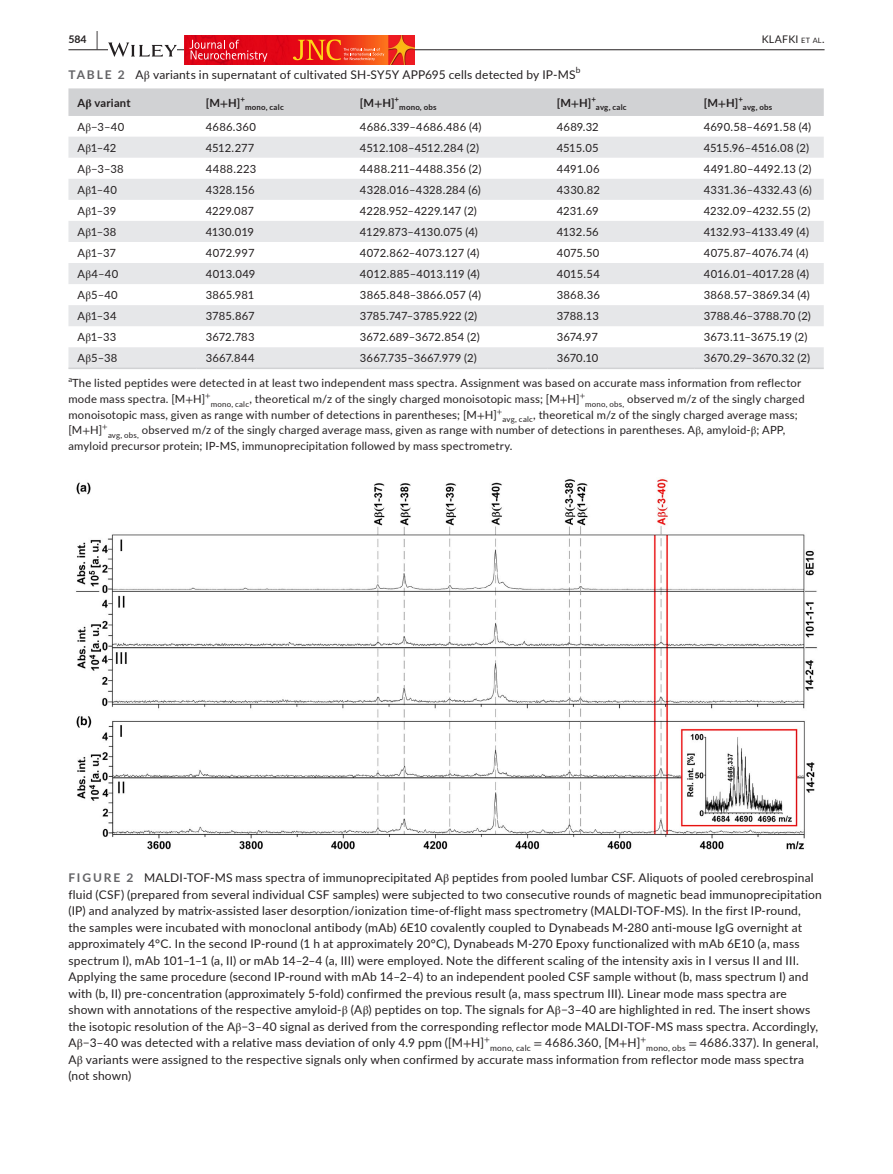
<style>
.page{position:relative;width:893px;height:1174px;background:#fff}
.page>*{position:absolute;margin:0;border:0;box-sizing:border-box;transform-origin:0 0}
.t1{font:12px/16.5px "Lato";letter-spacing:.015em;color:#231f20}
.t2{font:11.25px/15.8px "Lato";letter-spacing:.015em;color:#231f20}
.t3{font:11.25px "Lato";letter-spacing:-.01em;color:#231f20}
.t4{font:700 11.25px "Lato";letter-spacing:.015em;color:#231f20}
.t5{font:11.25px "Lato";letter-spacing:-.005em;color:#231f20}
.t6{font:11.25px "Lato";letter-spacing:-.02em;color:#231f20}
.t7{font:10.5px "Lato";letter-spacing:.025em;color:#231f20}
.t8{font:700 10.5px "Lato";color:#231f20}
.t9{font:8.4px "Lato";color:#231f20}
.t10{font:8.4px "STIX";color:#231f20}
.t11{font:700 7.8px/8.7px "Lato";letter-spacing:.025em;color:#231f20}
.t12{font:7.8px "STIX";color:#231f20}
.t13{font:7.8px "Lato";color:#231f20}
.s1{font-size:19.5px}
.s2{font-size:7.35px}
.s3{font-weight:700;color:#636366}
.s4{font-family:"STIX"}
</style>
<div class="page">
<hr style="left:68px;top:49px;width:756px;height:1px;background:#231f20">
<svg style="left:108px;top:42px;width:69px;height:15px"></svg>
<img style="left:185px;top:35px;width:230px;height:29px">
<svg style="left:189px;top:40px;width:78px;height:22px;background:#e32e3c"></svg>
<svg style="left:293px;top:39px;width:91px;height:22px;background:#f04d22"></svg>
<div style="left:68px;top:88px;width:756px;height:28px;background:#d1d2d4"></div>
<svg style="left:68px;top:137px;width:756px;height:230px;fill:#e6e7e9"></svg>
<hr style="left:68px;top:367px;width:129px;height:2px;background:#d1d2d4">
<hr style="left:197px;top:367px;width:154px;height:2px;background:#d1d2d4">
<hr style="left:351px;top:367px;width:197px;height:2px;background:#d1d2d4">
<hr style="left:548px;top:367px;width:147px;height:2px;background:#d1d2d4">
<hr style="left:695px;top:367px;width:129px;height:2px;background:#d1d2d4">
<img style="left:76px;top:477px;width:741px;height:373px">
<p class="t8" style="left:68px;top:31px;width:31px">584 <span class="s1">|</span></p>
<p class="t7" style="left:762px;top:31px;width:64px">KLAFKI <span class="s2">et al</span>.</p>
<p class="t1" style="left:68px;top:66px;width:509px"><span class="s3">TABLE 2</span> A<span class="s4">β</span> variants in supernatant of cultivated SH-SY5Y APP695 cells detected by IP-MS</p>
<p class="t9" style="left:576px;top:64px;width:6px">b</p>
<p class="t4" style="left:77px;top:94px;width:55px">A<span class="s4">β</span> variant</p>
<p class="t4" style="left:206px;top:94px;width:36px">[M<span class="s4">+</span>H]</p>
<p class="t11" style="left:240px;top:94px;width:6px">+</p>
<p class="t11" style="left:245px;top:103px;width:40px">mono, calc</p>
<p class="t4" style="left:360px;top:94px;width:36px">[M<span class="s4">+</span>H]</p>
<p class="t11" style="left:395px;top:94px;width:6px">+</p>
<p class="t11" style="left:399px;top:103px;width:39px">mono, obs</p>
<p class="t4" style="left:557px;top:94px;width:36px">[M<span class="s4">+</span>H]</p>
<p class="t11" style="left:596px;top:94px;width:32px;text-indent:-5px">+<br>avg, calc</p>
<p class="t4" style="left:704px;top:94px;width:36px">[M<span class="s4">+</span>H]</p>
<p class="t11" style="left:743px;top:94px;width:31px;text-indent:-5px">+<br>avg, obs</p>
<p class="t2" style="left:77px;top:118px;width:48px">A<span class="s4">β</span>−3–40</p>
<p class="t2" style="left:206px;top:118px;width:52px">4686.360</p>
<p class="t2" style="left:360px;top:118px;width:123px">4686.339–4686.486 (4)</p>
<p class="t2" style="left:557px;top:118px;width:44px">4689.32</p>
<p class="t2" style="left:704px;top:118px;width:109px">4690.58–4691.58 (4)</p>
<p class="t2" style="left:77px;top:139px;width:40px">A<span class="s4">β</span>1–42</p>
<p class="t2" style="left:206px;top:139px;width:50px">4512.277</p>
<p class="t2" style="left:360px;top:139px;width:121px">4512.108–4512.284 (2)</p>
<p class="t2" style="left:557px;top:139px;width:43px">4515.05</p>
<p class="t3" style="left:704px;top:140px;width:107px">4515.96–4516.08 (2)</p>
<p class="t2" style="left:77px;top:160px;width:48px">A<span class="s4">β</span>−3–38</p>
<p class="t2" style="left:206px;top:160px;width:52px">4488.223</p>
<p class="t2" style="left:360px;top:160px;width:123px">4488.211–4488.356 (2)</p>
<p class="t2" style="left:557px;top:160px;width:44px">4491.06</p>
<p class="t2" style="left:704px;top:160px;width:109px">4491.80–4492.13 (2)</p>
<p class="t2" style="left:77px;top:181px;width:41px">A<span class="s4">β</span>1–40</p>
<p class="t2" style="left:206px;top:181px;width:50px">4328.156</p>
<p class="t2" style="left:360px;top:181px;width:122px">4328.016–4328.284 (6)</p>
<p class="t2" style="left:557px;top:181px;width:45px">4330.82</p>
<p class="t2" style="left:704px;top:181px;width:109px">4331.36–4332.43 (6)</p>
<p class="t2" style="left:77px;top:202px;width:40px">A<span class="s4">β</span>1–39</p>
<p class="t2" style="left:206px;top:202px;width:50px">4229.087</p>
<p class="t3" style="left:360px;top:203px;width:119px">4228.952–4229.147 (2)</p>
<p class="t2" style="left:557px;top:202px;width:43px">4231.69</p>
<p class="t2" style="left:704px;top:202px;width:108px">4232.09–4232.55 (2)</p>
<p class="t2" style="left:77px;top:223px;width:40px">A<span class="s4">β</span>1–38</p>
<p class="t2" style="left:206px;top:223px;width:50px">4130.019</p>
<p class="t5" style="left:360px;top:224px;width:120px">4129.873–4130.075 (4)</p>
<p class="t2" style="left:557px;top:223px;width:44px">4132.56</p>
<p class="t3" style="left:704px;top:224px;width:107px">4132.93–4133.49 (4)</p>
<p class="t2" style="left:77px;top:245px;width:40px">A<span class="s4">β</span>1–37</p>
<p class="t2" style="left:206px;top:245px;width:50px">4072.997</p>
<p class="t2" style="left:360px;top:245px;width:121px">4072.862–4073.127 (4)</p>
<p class="t2" style="left:557px;top:245px;width:44px">4075.50</p>
<p class="t3" style="left:704px;top:245px;width:106px">4075.87–4076.74 (4)</p>
<p class="t2" style="left:77px;top:266px;width:42px">A<span class="s4">β</span>4–40</p>
<p class="t2" style="left:206px;top:266px;width:51px">4013.049</p>
<p class="t2" style="left:360px;top:266px;width:121px">4012.885–4013.119 (4)</p>
<p class="t2" style="left:557px;top:266px;width:45px">4015.54</p>
<p class="t2" style="left:704px;top:266px;width:107px">4016.01–4017.28 (4)</p>
<p class="t2" style="left:77px;top:287px;width:42px">A<span class="s4">β</span>5–40</p>
<p class="t2" style="left:206px;top:287px;width:50px">3865.981</p>
<p class="t2" style="left:360px;top:287px;width:123px">3865.848–3866.057 (4)</p>
<p class="t2" style="left:557px;top:287px;width:45px">3868.36</p>
<p class="t2" style="left:704px;top:287px;width:108px">3868.57–3869.34 (4)</p>
<p class="t2" style="left:77px;top:308px;width:41px">A<span class="s4">β</span>1–34</p>
<p class="t2" style="left:206px;top:308px;width:50px">3785.867</p>
<p class="t2" style="left:360px;top:308px;width:119px">3785.747–3785.922 (2)</p>
<p class="t2" style="left:557px;top:308px;width:44px">3788.13</p>
<p class="t2" style="left:704px;top:308px;width:109px">3788.46–3788.70 (2)</p>
<p class="t2" style="left:77px;top:329px;width:40px">A<span class="s4">β</span>1–33</p>
<p class="t2" style="left:206px;top:329px;width:50px">3672.783</p>
<p class="t2" style="left:360px;top:329px;width:121px">3672.689–3672.854 (2)</p>
<p class="t2" style="left:557px;top:329px;width:43px">3674.97</p>
<p class="t6" style="left:704px;top:329px;width:105px">3673.11–3675.19 (2)</p>
<p class="t2" style="left:77px;top:350px;width:41px">A<span class="s4">β</span>5–38</p>
<p class="t2" style="left:206px;top:350px;width:50px">3667.844</p>
<p class="t2" style="left:360px;top:350px;width:118px">3667.735–3667.979 (2)</p>
<p class="t2" style="left:557px;top:350px;width:43px">3670.10</p>
<p class="t2" style="left:704px;top:350px;width:108px">3670.29–3670.32 (2)</p>
<p class="t13" style="left:68px;top:373px;width:5px">a</p>
<p class="t2" style="left:68px;top:375px;width:734px;text-indent:4px">The listed peptides were detected in at least two independent mass spectra. Assignment was based on accurate mass information from reflector mode mass spectra. [M<span class="s4">+</span>H]</p>
<p class="t12" style="left:205px;top:390px;width:7px">+</p>
<p class="t2" style="left:211px;top:390px;width:370px"><sub>mono,</sub> <sub>calc</sub>, theoretical m/z of the singly charged monoisotopic mass; [M<span class="s4">+</span>H]</p>
<p class="t12" style="left:580px;top:390px;width:7px">+</p>
<p class="t2" style="left:585px;top:390px;width:221px"><sub>mono,</sub> <sub>obs,</sub> observed m/z of the singly charged</p>
<p class="t2" style="left:68px;top:406px;width:430px">monoisotopic mass, given as range with number of detections in parentheses; [M<span class="s4">+</span>H]</p>
<p class="t12" style="left:497px;top:405px;width:7px">+</p>
<p class="t2" style="left:503px;top:406px;width:296px"><sub>avg,</sub> <sub>calc</sub>, theoretical m/z of the singly charged average mass;</p>
<p class="t2" style="left:68px;top:422px;width:35px">[M<span class="s4">+</span>H]</p>
<p class="t12" style="left:102px;top:421px;width:7px">+</p>
<p class="t2" style="left:68px;top:422px;width:718px;text-indent:40px"><sub>avg,</sub> <sub>obs,</sub> observed m/z of the singly charged average mass, given as range with number of detections in parentheses. A<span class="s4">β</span>, amyloid-<span class="s4">β</span>; APP, amyloid precursor protein; IP-MS, immunoprecipitation followed by mass spectrometry.</p>
<p class="t1" style="left:68px;top:869px;width:755px"><span class="s3">FIGURE 2</span> MALDI-TOF-MS mass spectra of immunoprecipitated A<span class="s4">β</span> peptides from pooled lumbar CSF. Aliquots of pooled cerebrospinal fluid (CSF) (prepared from several individual CSF samples) were subjected to two consecutive rounds of magnetic bead immunoprecipitation (IP) and analyzed by matrix-assisted laser desorption/ionization time-of-flight mass spectrometry (MALDI-TOF-MS). In the first IP-round,<br>the samples were incubated with monoclonal antibody (mAb) 6E10 covalently coupled to Dynabeads M-280 anti-mouse IgG overnight at approximately 4°C. In the second IP-round (1 h at approximately 20°C), Dynabeads M-270 Epoxy functionalized with mAb 6E10 (a, mass spectrum I), mAb 101–1–1 (a, II) or mAb 14–2–4 (a, III) were employed. Note the different scaling of the intensity axis in I versus II and III.<br>Applying the same procedure (second IP-round with mAb 14–2–4) to an independent pooled CSF sample without (b, mass spectrum I) and with (b, II) pre-concentration (approximately 5-fold) confirmed the previous result (a, mass spectrum III). Linear mode mass spectra are shown with annotations of the respective amyloid-<span class="s4">β</span> (A<span class="s4">β</span>) peptides on top. The signals for A<span class="s4">β</span>−3–40 are highlighted in red. The insert shows the isotopic resolution of the A<span class="s4">β</span>−3–40 signal as derived from the corresponding reflector mode MALDI-TOF-MS mass spectra. Accordingly, A<span class="s4">β</span>−3–40 was detected with a relative mass deviation of only 4.9 ppm ([M<span class="s4">+</span>H]</p>
<p class="t1" style="left:68px;top:1034px;width:751px;text-indent:422px"><sub>mono,</sub> <sub>calc</sub> <span class="s4">=</span> 4686.360, [M<span class="s4">+</span>H]<sup>+</sup><sub>mono,</sub> <sub>obs</sub> <span class="s4">=</span> 4686.337). In general,<br>A<span class="s4">β</span> variants were assigned to the respective signals only when confirmed by accurate mass information from reflector mode mass spectra (not shown)</p>
<p class="t10" style="left:484px;top:1033px;width:7px">+</p>
</div>
